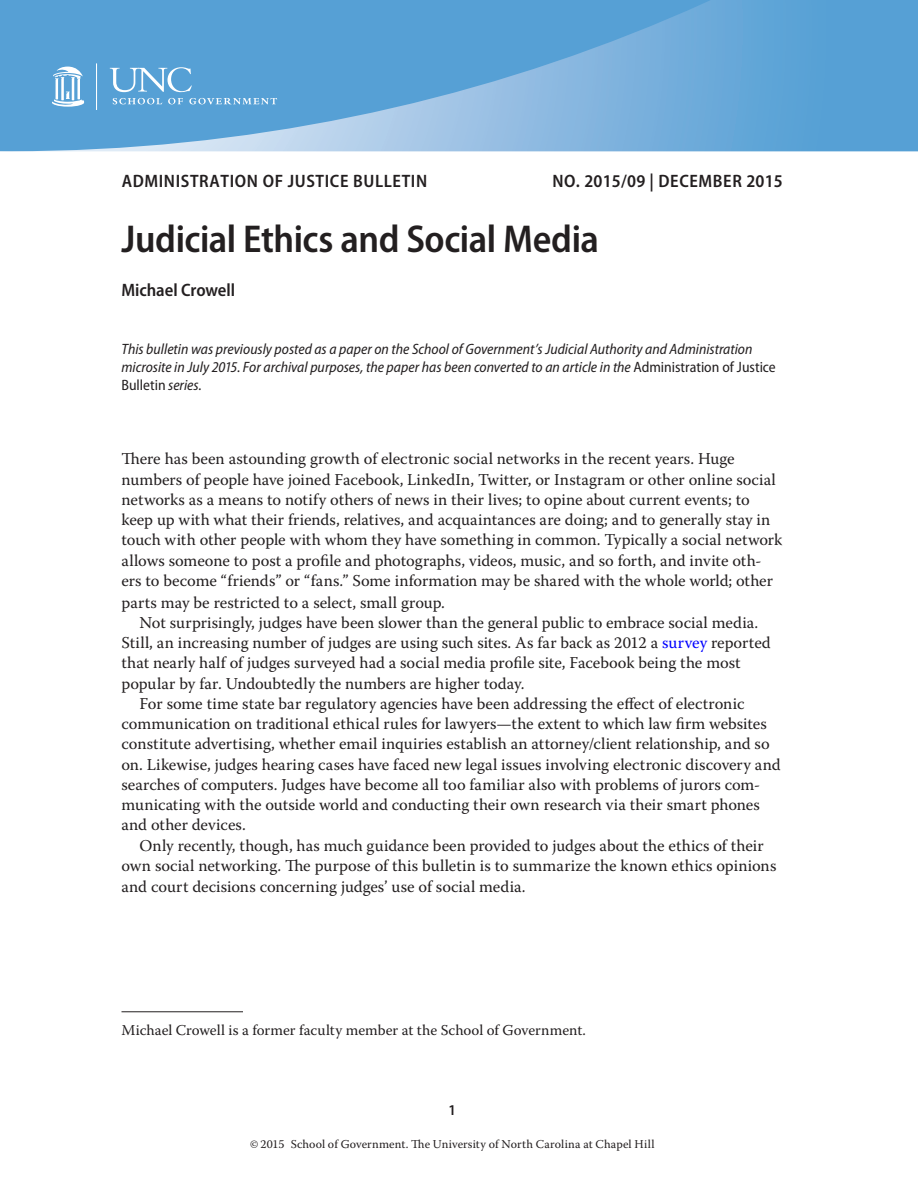
<style>
.page{position:relative;width:918px;height:1188px;background:#fff}
.page>*{position:absolute;margin:0;border:0;box-sizing:border-box;transform-origin:0 0}
._00_Bulletin_Title{font:600 semi-condensed 39px "Myriad Pro";letter-spacing:-.015em;color:#231f20}
._00_Bulletin_Series{font:600 semi-condensed 18px "Myriad Pro";letter-spacing:.035em;color:#231f20}
._00_Bulletin_Author{font:600 semi-condensed 18px "Myriad Pro";letter-spacing:-.005em;color:#231f20}
._01_BT__indent__pare{font:16.5px/20.2px "Warnock Pro";color:#231f20}
._01_BT__no_indent{font:16.5px/20.4px "Warnock Pro";color:#231f20}
.t1{font:italic semi-condensed 15px/18px "Myriad Pro";color:#231f20}
._01_FN_author{font:15px "Warnock Pro";letter-spacing:-.005em;color:#231f20}
.t2{font:600 semi-condensed 15px "Myriad Pro";color:#231f20}
.t3{font:12px "Warnock Pro";letter-spacing:.01em;color:#231f20}
.s1{font-style:normal}
.s2{color:#00f}
</style>
<div class="page">
<div style="left:787px;top:0;width:131px;height:151px;background:#56a0d5"></div>
<svg style="left:0;top:0;width:787px;height:151px;background:#68a8d8"></svg>
<svg style="left:113px;top:98px;width:49px;height:6px"></svg>
<svg style="left:168px;top:98px;width:15px;height:6px"></svg>
<svg style="left:189px;top:98px;width:88px;height:6px"></svg>
<hr style="left:96px;top:64px;width:1px;height:46px;background:#fff">
<svg style="left:52px;top:67px;width:32px;height:40px"></svg>
<svg style="left:110px;top:67px;width:82px;height:25px;background:#7cb5de"></svg>
<hr style="left:122px;top:1011px;width:121px;height:1px;background:#231f20">
<p class="_00_Bulletin_Series" style="left:122px;top:169px;width:307px">ADMINISTRATION OF JUSTICE BULLETIN</p>
<p class="_00_Bulletin_Series" style="left:552px;top:169px;width:232px">NO. 2015/09 | DECEMBER 2015</p>
<p class="_00_Bulletin_Title" style="left:122px;top:215px;width:479px">Judicial Ethics and Social Media</p>
<p class="_00_Bulletin_Author" style="left:122px;top:278px;width:115px">Michael Crowell</p>
<p class="t1" style="left:122px;top:340px;width:656px">This bulletin was previously posted as a paper on the School of Government’s Judicial Authority and Administration microsite in July 2015. For archival purposes, the paper has been converted to an article in the <span class="s1">Administration of Justice<br>Bulletin</span> series.</p>
<p class="_01_BT__no_indent" style="left:122px;top:449px;width:662px">There has been astounding growth of electronic social networks in the recent years. Huge numbers of people have joined Facebook, LinkedIn, Twitter, or Instagram or other online social networks as a means to notify others of news in their lives; to opine about current events; to keep up with what their friends, relatives, and acquaintances are doing; and to generally stay in touch with other people with whom they have something in common. Typically a social network allows someone to post a profile and photographs, videos, music, and so forth, and invite oth&shy;ers to become “friends” or “fans.” Some information may be shared with the whole world; other parts may be restricted to a select, small group.</p>
<p class="_01_BT__indent__pare" style="left:122px;top:612px;width:651px;text-indent:18px">Not surprisingly, judges have been slower than the general public to embrace social media.<br>Still, an increasing number of judges are using such sites. As far back as 2012 a <span class="s2">survey</span> reported that nearly half of judges surveyed had a social media profile site, Facebook being the most popular by far. Undoubtedly the numbers are higher today.</p>
<p class="_01_BT__indent__pare" style="left:122px;top:693px;width:661px;text-indent:18px">For some time state bar regulatory agencies have been addressing the effect of electronic communication on traditional ethical rules for lawyers—the extent to which law firm websites constitute advertising, whether email inquiries establish an attorney/client relationship, and so on. Likewise, judges hearing cases have faced new legal issues involving electronic discovery and searches of computers. Judges have become all too familiar also with problems of jurors com&shy;municating with the outside world and conducting their own research via their smart phones and other devices.</p>
<p class="_01_BT__indent__pare" style="left:122px;top:834px;width:656px;line-height:20.9px;text-indent:18px">Only recently, though, has much guidance been provided to judges about the ethics of their own social networking. The purpose of this bulletin is to summarize the known ethics opinions and court decisions concerning judges’ use of social media.</p>
<p class="_01_FN_author" style="left:122px;top:1021px;width:466px">Michael Crowell is a former faculty member at the School of Government.</p>
<p class="t2" style="left:449px;top:1101px;width:9px">1</p>
<p class="t3" style="left:250px;top:1137px;width:406px">© 2015 School of Government. The University of North Carolina at Chapel Hill</p>
</div>
